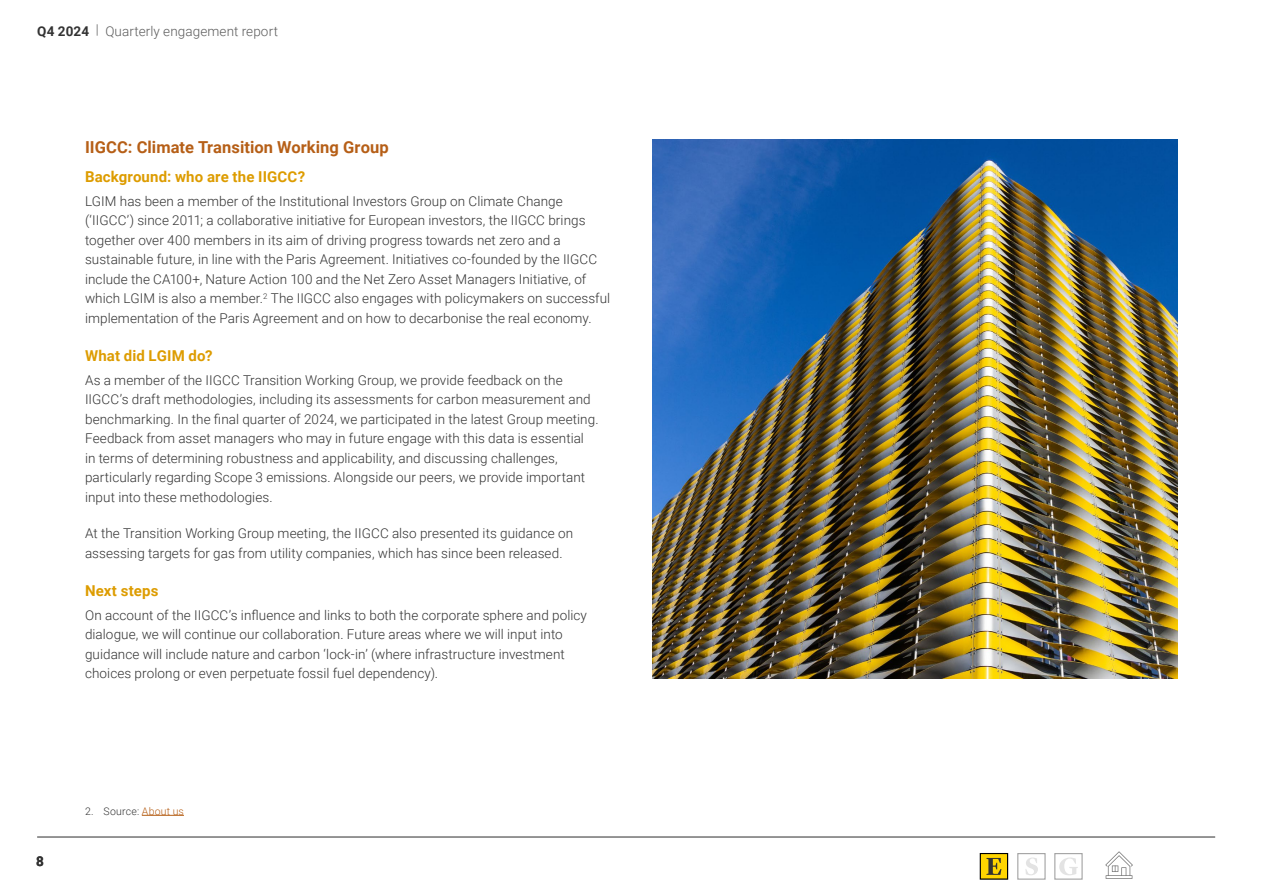
<style>
.page{position:relative;width:1263px;height:893px;background:#fff}
.page>*{position:absolute;margin:0;border:0;box-sizing:border-box;transform-origin:0 0}
.Body_copy_and_chart_header_-_Manually_ap{font:700 16.5px "Roboto";letter-spacing:.005em;color:#b65f17}
.Body_copy_and_chart_header_-_Manually_ap-2{font:700 15px "Roboto";letter-spacing:.01em;color:#dd9c00}
.Body_copy_and_chart_header_-_Manually_ap-3{font:300 13.5px/19.5px "Roboto";letter-spacing:.005em;color:#333}
.t1{font:300 13.5px "Roboto";letter-spacing:.01em;color:#5c5c5c}
.t2{font:700 13.5px "Roboto";color:#333}
.Source_7pt{font:300 10.5px "Roboto";letter-spacing:.02em;color:#333}
.s1{font-weight:700;color:#333}
.s2{color:#b65f17}
</style>
<div class="page">
<hr style="left:37px;top:837px;width:1178px;height:1px;background:#737373">
<hr style="left:1106px;top:875px;width:26px;height:4px;background:#999">
<hr style="left:1106px;top:876px;width:26px;height:2px;background:#737373">
<svg style="left:1105px;top:851px;width:28px;height:25px"></svg>
<div style="left:1017px;top:853px;width:28px;height:27px;border:1px solid #a3a3a3"></div>
<svg style="left:1025px;top:857px;width:13px;height:18px"></svg>
<div style="left:1054px;top:853px;width:29px;height:27px;border:1px solid #a3a3a3"></div>
<svg style="left:1059px;top:857px;width:19px;height:18px"></svg>
<div style="left:980px;top:853px;width:28px;height:27px;background:#ffd500;border:1px solid #000"></div>
<svg style="left:986px;top:858px;width:15px;height:17px"></svg>
<hr style="left:142px;top:815px;width:42px;height:1px;background:#b65f17">
<img style="left:653px;top:140px;width:525px;height:538px">
<p class="t1" style="left:37px;top:21px;width:242px"><span class="s1">Q4 2024</span> | Quarterly engagement report</p>
<p class="Body_copy_and_chart_header_-_Manually_ap" style="left:85px;top:135px;width:305px">IIGCC: Climate Transition Working Group</p>
<p class="Body_copy_and_chart_header_-_Manually_ap-2" style="left:85px;top:166px;width:222px">Background: who are the IIGCC?</p>
<p class="Body_copy_and_chart_header_-_Manually_ap-3" style="left:85px;top:191px;width:527px">LGIM has been a member of the Institutional Investors Group on Climate Change (‘IIGCC’) since 2011; a collaborative initiative for European investors, the IIGCC brings together over 400 members in its aim of driving progress towards net zero and a sustainable future, in line with the Paris Agreement. Initiatives co-founded by the IIGCC include the CA100+, Nature Action 100 and the Net Zero Asset Managers Initiative, of which LGIM is also a member.<sup>2</sup> The IIGCC also engages with policymakers on successful implementation of the Paris Agreement and on how to decarbonise the real economy.</p>
<p class="Body_copy_and_chart_header_-_Manually_ap-2" style="left:85px;top:345px;width:129px">What did LGIM do?</p>
<p class="Body_copy_and_chart_header_-_Manually_ap-3" style="left:85px;top:370px;width:515px">As a member of the IIGCC Transition Working Group, we provide feedback on the IIGCC’s draft methodologies, including its assessments for carbon measurement and benchmarking. In the final quarter of 2024, we participated in the latest Group meeting.<br>Feedback from asset managers who may in future engage with this data is essential<br>in terms of determining robustness and applicability, and discussing challenges, particularly regarding Scope 3 emissions. Alongside our peers, we provide important input into these methodologies.</p>
<p class="Body_copy_and_chart_header_-_Manually_ap-3" style="left:85px;top:523px;width:490px">At the Transition Working Group meeting, the IIGCC also presented its guidance on assessing targets for gas from utility companies, which has since been released.</p>
<p class="Body_copy_and_chart_header_-_Manually_ap-2" style="left:85px;top:580px;width:75px">Next steps</p>
<p class="Body_copy_and_chart_header_-_Manually_ap-3" style="left:85px;top:604px;width:503px">On account of the IIGCC’s influence and links to both the corporate sphere and policy dialogue, we will continue our collaboration. Future areas where we will input into guidance will include nature and carbon ‘lock-in’ (where infrastructure investment choices prolong or even perpetuate fossil fuel dependency).</p>
<p class="t2" style="left:36px;top:852px;width:9px">8</p>
<p class="Source_7pt" style="left:85px;top:803px;width:100px">2. Source: <span class="s2">About us</span></p>
</div>
